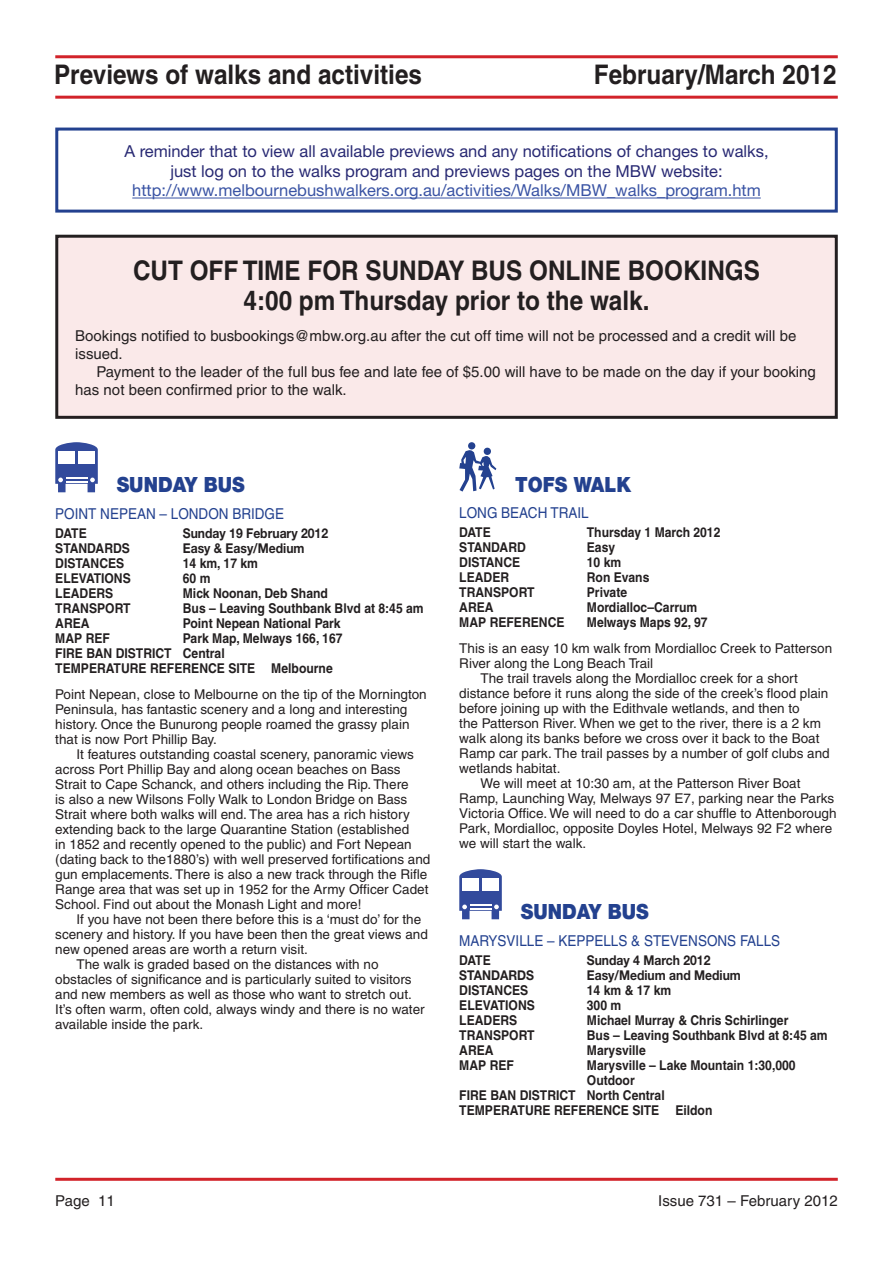
<style>
.page{position:relative;width:893px;height:1263px;background:#fff}
.page>*{position:absolute;margin:0;border:0;box-sizing:border-box;transform-origin:0 0}
.t1{font:700 27px/30px "Helvetica";color:#231f20;text-align:center;scale:.9 1}
.t2{font:900 21px "Helvetica Neue";color:#23418f;scale:.9 1}
.t3{font:16.5px/19.8px "Helvetica Neue";color:#282973;text-align:center}
.t4{font:16.5px "Helvetica Neue";color:#3953a4}
.t5{font:15px/18px "Helvetica";color:#231f20}
.t6{font:15px "Helvetica";color:#23418f;scale:.9 1}
.t7{font:13.5px/15px "Helvetica";color:#231f20}
.t8{font:700 13.5px/15px "Helvetica";color:#231f20;scale:.9 1}
.t9{font:700 13.5px "Helvetica Neue";color:#231f20;scale:.9 1}
</style>
<div class="page">
<hr style="left:55px;top:55px;width:783px;height:3px;background:#d2232a">
<hr style="left:55px;top:96px;width:783px;height:3px;background:#d2232a">
<hr style="left:55px;top:1178px;width:783px;height:3px;background:#d2232a">
<svg style="left:459px;top:442px;width:37px;height:50px"></svg>
<svg style="left:459px;top:869px;width:43px;height:50px"></svg>
<div style="left:462px;top:879px;width:17px;height:12px;background:#fff"></div>
<svg style="left:55px;top:442px;width:43px;height:50px"></svg>
<div style="left:58px;top:452px;width:17px;height:12px;background:#fff"></div>
<hr style="left:132px;top:198px;width:629px;height:1px;background:#3953a4">
<div style="left:55px;top:128px;width:783px;height:85px;border:3px solid #23418f"></div>
<div style="left:57px;top:236px;width:779px;height:181px;background:#fae9e9"></div>
<div style="left:55px;top:235px;width:783px;height:184px;border:3px solid #231f20"></div>
<h1 class="t1" style="left:54px;top:62px;width:410px">Previews of walks and activities</h1>
<h1 class="t1" style="left:594px;top:62px;width:271px">February/March 2012</h1>
<p class="t3" style="left:124px;top:143px;width:646px">A reminder that to view all available previews and any notifications of changes to walks, just log on to the walks program and previews pages on the MBW website:</p>
<p class="t4" style="left:132px;top:185px;width:630px">http://www.melbournebushwalkers.org.au/activities/Walks/MBW_walks_program.htm</p>
<h1 class="t1" style="left:133px;top:258px;width:698px">CUT OFF TIME FOR SUNDAY BUS ONLINE BOOKINGS<br>4:00 pm Thursday prior to the walk.</h1>
<p class="t5" style="left:75px;top:328px;width:723px">Bookings notified to busbookings@mbw.org.au after the cut off time will not be processed and a credit will be issued.</p>
<p class="t5" style="left:75px;top:364px;width:742px;text-indent:21px">Payment to the leader of the full bus fee and late fee of $5.00 will have to be made on the day if your booking has not been confirmed prior to the walk.</p>
<h2 class="t2" style="left:117px;top:477px;width:144px">SUNDAY BUS</h2>
<p class="t6" style="left:55px;top:508px;width:256px">POINT NEPEAN – LONDON BRIDGE</p>
<p class="t8" style="left:55px;top:527px;width:36px">DATE</p>
<p class="t9" style="left:183px;top:528px;width:163px">Sunday 19 February 2012</p>
<p class="t8" style="left:55px;top:542px;width:84px">STANDARDS</p>
<p class="t9" style="left:183px;top:543px;width:137px">Easy &amp; Easy/Medium</p>
<p class="t8" style="left:55px;top:557px;width:78px">DISTANCES</p>
<p class="t8" style="left:183px;top:557px;width:85px">14 km, 17 km</p>
<p class="t8" style="left:55px;top:572px;width:85px">ELEVATIONS</p>
<p class="t8" style="left:183px;top:572px;width:32px">60 m</p>
<p class="t8" style="left:55px;top:587px;width:66px">LEADERS</p>
<p class="t8" style="left:183px;top:587px;width:163px">Mick Noonan, Deb Shand</p>
<p class="t8" style="left:55px;top:602px;width:85px">TRANSPORT</p>
<p class="t8" style="left:183px;top:602px;width:269px">Bus – Leaving Southbank Blvd at 8:45 am</p>
<p class="t8" style="left:55px;top:617px;width:40px">AREA</p>
<p class="t8" style="left:183px;top:617px;width:177px">Point Nepean National Park</p>
<p class="t8" style="left:55px;top:632px;width:62px">MAP REF</p>
<p class="t8" style="left:55px;top:632px;width:321px;text-indent:128px">Park Map, Melways 166, 167<br>FIRE BAN DISTRICT Central<br>TEMPERATURE REFERENCE SITE Melbourne</p>
<p class="t7" style="left:55px;top:688px;width:373px">Point Nepean, close to Melbourne on the tip of the Mornington Peninsula, has fantastic scenery and a long and interesting history. Once the Bunurong people roamed the grassy plain that is now Port Phillip Bay.</p>
<p class="t7" style="left:55px;top:748px;width:377px;text-indent:21px">It features outstanding coastal scenery, panoramic views across Port Phillip Bay and along ocean beaches on Bass Strait to Cape Schanck, and others including the Rip. There<br>is also a new Wilsons Folly Walk to London Bridge on Bass Strait where both walks will end. The area has a rich history extending back to the large Quarantine Station (established<br>in 1852 and recently opened to the public) and Fort Nepean (dating back to the1880’s) with well preserved fortifications and gun emplacements. There is also a new track through the Rifle Range area that was set up in 1952 for the Army Officer Cadet School. Find out about the Monash Light and more!</p>
<p class="t7" style="left:77px;top:913px;width:346px">If you have not been there before this is a ‘must do’ for the</p>
<p class="t7" style="left:55px;top:928px;width:374px">scenery and history. If you have been then the great views and</p>
<p class="t7" style="left:55px;top:943px;width:254px">new opened areas are worth a return visit.</p>
<p class="t7" style="left:77px;top:958px;width:303px">The walk is graded based on the distances with no</p>
<p class="t7" style="left:55px;top:973px;width:358px">obstacles of significance and is particularly suited to visitors</p>
<p class="t7" style="left:55px;top:988px;width:358px">and new members as well as those who want to stretch out.</p>
<p class="t7" style="left:55px;top:1003px;width:371px">It’s often warm, often cold, always windy and there is no water</p>
<p class="t7" style="left:55px;top:1018px;width:149px">available inside the park.</p>
<h2 class="t2" style="left:515px;top:477px;width:130px">TOFS WALK</h2>
<p class="t6" style="left:459px;top:507px;width:145px">LONG BEACH TRAIL</p>
<p class="t8" style="left:459px;top:526px;width:36px">DATE</p>
<p class="t8" style="left:587px;top:526px;width:150px">Thursday 1 March 2012</p>
<p class="t8" style="left:459px;top:541px;width:75px">STANDARD</p>
<p class="t8" style="left:587px;top:541px;width:33px">Easy</p>
<p class="t8" style="left:459px;top:556px;width:69px">DISTANCE</p>
<p class="t8" style="left:587px;top:556px;width:40px">10 km</p>
<p class="t8" style="left:459px;top:571px;width:57px">LEADER</p>
<p class="t8" style="left:587px;top:571px;width:71px">Ron Evans</p>
<p class="t8" style="left:459px;top:586px;width:85px">TRANSPORT</p>
<p class="t8" style="left:587px;top:586px;width:46px">Private</p>
<p class="t8" style="left:459px;top:601px;width:40px">AREA</p>
<p class="t8" style="left:587px;top:601px;width:124px">Mordialloc–Carrum</p>
<p class="t8" style="left:459px;top:616px;width:119px">MAP REFERENCE</p>
<p class="t8" style="left:587px;top:616px;width:136px">Melways Maps 92, 97</p>
<p class="t7" style="left:459px;top:642px;width:374px">This is an easy 10 km walk from Mordialloc Creek to Patterson</p>
<p class="t7" style="left:459px;top:657px;width:195px">River along the Long Beach Trail</p>
<p class="t7" style="left:480px;top:672px;width:319px">The trail travels along the Mordialloc creek for a short</p>
<p class="t7" style="left:459px;top:687px;width:371px">distance before it runs along the side of the creek’s flood plain</p>
<p class="t7" style="left:459px;top:702px;width:342px">before joining up with the Edithvale wetlands, and then to</p>
<p class="t7" style="left:459px;top:717px;width:363px">the Patterson River. When we get to the river, there is a 2 km</p>
<p class="t7" style="left:459px;top:732px;width:362px">walk along its banks before we cross over it back to the Boat</p>
<p class="t7" style="left:459px;top:747px;width:372px">Ramp car park. The trail passes by a number of golf clubs and</p>
<p class="t7" style="left:459px;top:762px;width:103px">wetlands habitat.</p>
<p class="t7" style="left:480px;top:777px;width:321px">We will meet at 10:30 am, at the Patterson River Boat</p>
<p class="t7" style="left:459px;top:792px;width:376px">Ramp, Launching Way, Melways 97 E7, parking near the Parks</p>
<p class="t7" style="left:459px;top:807px;width:379px">Victoria Office. We will need to do a car shuffle to Attenborough</p>
<p class="t7" style="left:459px;top:822px;width:374px">Park, Mordialloc, opposite Doyles Hotel, Melways 92 F2 where</p>
<p class="t7" style="left:459px;top:837px;width:128px">we will start the walk.</p>
<h2 class="t2" style="left:521px;top:904px;width:144px">SUNDAY BUS</h2>
<p class="t6" style="left:459px;top:935px;width:358px">MARYSVILLE – KEPPELLS &amp; STEVENSONS FALLS</p>
<p class="t8" style="left:459px;top:954px;width:36px">DATE</p>
<p class="t9" style="left:587px;top:955px;width:139px">Sunday 4 March 2012</p>
<p class="t9" style="left:459px;top:970px;width:85px">STANDARDS</p>
<p class="t9" style="left:587px;top:970px;width:173px">Easy/Medium and Medium</p>
<p class="t8" style="left:459px;top:984px;width:78px">DISTANCES</p>
<p class="t8" style="left:587px;top:984px;width:95px">14 km &amp; 17 km</p>
<p class="t8" style="left:459px;top:999px;width:85px">ELEVATIONS</p>
<p class="t8" style="left:587px;top:999px;width:40px">300 m</p>
<p class="t8" style="left:459px;top:1014px;width:66px">LEADERS</p>
<p class="t8" style="left:587px;top:1014px;width:225px">Michael Murray &amp; Chris Schirlinger</p>
<p class="t8" style="left:459px;top:1029px;width:85px">TRANSPORT</p>
<p class="t8" style="left:587px;top:1029px;width:269px">Bus – Leaving Southbank Blvd at 8:45 am</p>
<p class="t8" style="left:459px;top:1044px;width:40px">AREA</p>
<p class="t8" style="left:587px;top:1044px;width:67px">Marysville</p>
<p class="t8" style="left:459px;top:1059px;width:62px">MAP REF</p>
<p class="t8" style="left:587px;top:1059px;width:233px">Marysville – Lake Mountain 1:30,000</p>
<p class="t8" style="left:587px;top:1074px;width:55px">Outdoor</p>
<p class="t8" style="left:459px;top:1089px;width:230px">FIRE BAN DISTRICT North Central</p>
<p class="t8" style="left:459px;top:1104px;width:283px">TEMPERATURE REFERENCE SITE Eildon</p>
<p class="t5" style="left:55px;top:1193px;width:61px">Page 11</p>
<p class="t5" style="left:658px;top:1193px;width:181px">Issue 731 – February 2012</p>
</div>
